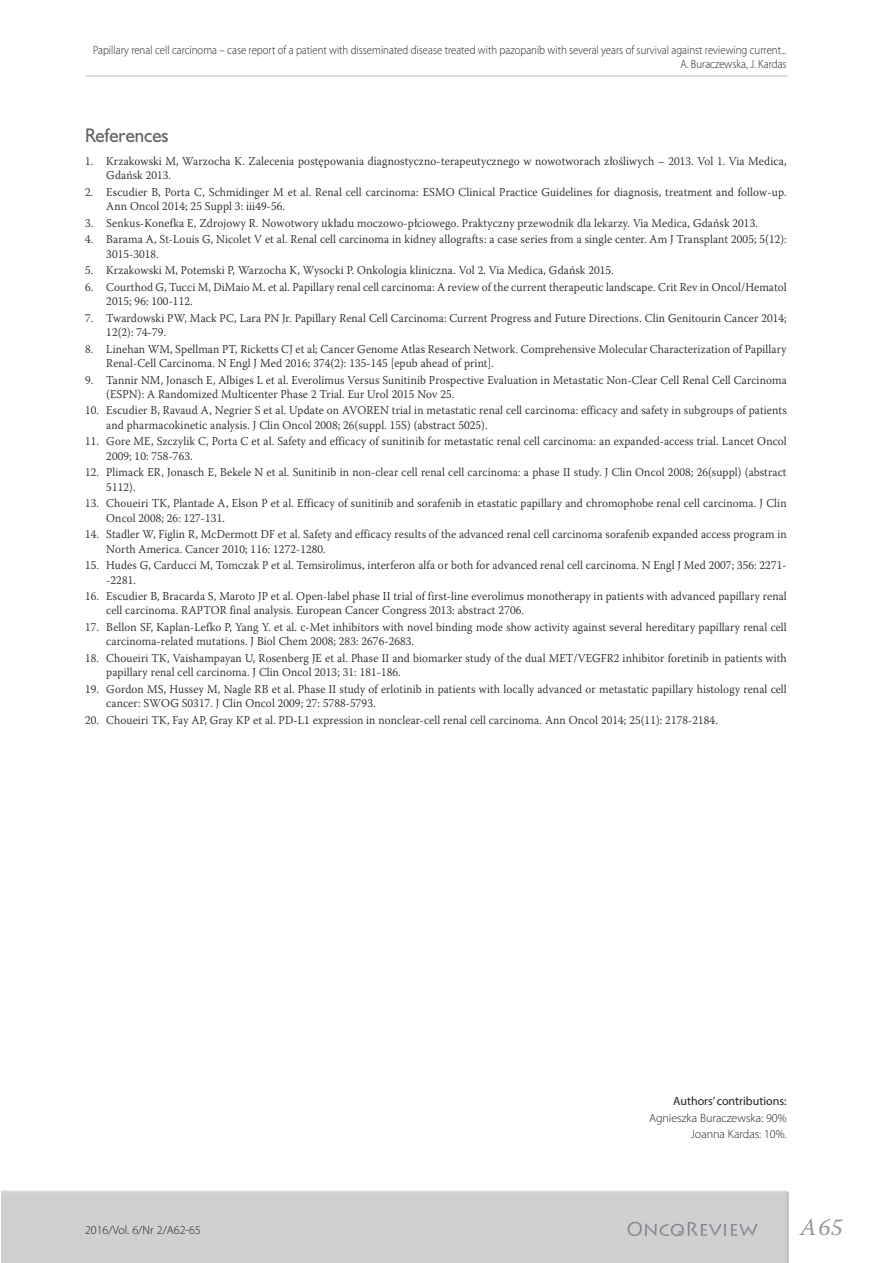
<style>
.page{position:relative;width:893px;height:1263px;background:#fff}
.page>*{position:absolute;margin:0;border:0;box-sizing:border-box;transform-origin:0 0}
.t1{font:italic 24px "Warnock Pro";color:#939598}
.t2{font:18px "Humanst 521 PL";color:#636366;scale:.95 1}
.t3{font:300 12px/14.4px "Warnock Pro";letter-spacing:.01em;color:#231f20;scale:.95 1}
.t4{font:300 12px/13.5px "Myriad Pro";color:#231f20;text-align:right;scale:.9 1}
.t5{font:300 12px/16.4px "Myriad Pro";color:#231f20;text-align:right}
.t6{font:12px "Myriad Pro";color:#231f20}
</style>
<div class="page">
<div style="left:1px;top:1190px;width:788px;height:73px;background:#cfd0d2"></div>
<hr style="left:86px;top:75px;width:702px;height:2px;background:#d1d2d4">
<p class="t4" style="left:93px;top:43px;width:772px">Papillary renal cell carcinoma – case report of a patient with disseminated disease treated with pazopanib with several years of survival against reviewing current...<br>A. Buraczewska, J. Kardas</p>
<h2 class="t2" style="left:85px;top:123px;width:90px">References</h2>
<p class="t3" style="left:106px;top:154px;width:718px;text-indent:-21px">1. Krzakowski M, Warzocha K. Zalecenia postępowania diagnostyczno-terapeutycznego w nowotworach złośliwych – 2013. Vol 1. Via Medica,<br>Gdańsk 2013.</p>
<p class="t3" style="left:106px;top:184px;width:718px;text-indent:-21px">2. Escudier B, Porta C, Schmidinger M et al. Renal cell carcinoma: ESMO Clinical Practice Guidelines for diagnosis, treatment and follow-up.<br>Ann Oncol 2014; 25 Suppl 3: iii49-56.</p>
<p class="t3" style="left:85px;top:215px;width:710px">3. Senkus-Konefka E, Zdrojowy R. Nowotwory układu moczowo-płciowego. Praktyczny przewodnik dla lekarzy. Via Medica, Gdańsk 2013.</p>
<p class="t3" style="left:106px;top:232px;width:718px;text-indent:-21px">4. Barama A, St-Louis G, Nicolet V et al. Renal cell carcinoma in kidney allografts: a case series from a single center. Am J Transplant 2005; 5(12):<br>3015-3018.</p>
<p class="t3" style="left:85px;top:263px;width:558px">5. Krzakowski M, Potemski P, Warzocha K, Wysocki P. Onkologia kliniczna. Vol 2. Via Medica, Gdańsk 2015.</p>
<p class="t3" style="left:106px;top:279px;width:718px;text-indent:-21px">6. Courthod G, Tucci M, DiMaio M. et al. Papillary renal cell carcinoma: A review of the current therapeutic landscape. Crit Rev in Oncol/Hematol<br>2015; 96: 100-112.</p>
<p class="t3" style="left:106px;top:310px;width:718px;text-indent:-21px">7. Twardowski PW, Mack PC, Lara PN Jr. Papillary Renal Cell Carcinoma: Current Progress and Future Directions. Clin Genitourin Cancer 2014;<br>12(2): 74-79.</p>
<p class="t3" style="left:106px;top:341px;width:718px;text-indent:-21px">8. Linehan WM, Spellman PT, Ricketts CJ et al; Cancer Genome Atlas Research Network. Comprehensive Molecular Characterization of Papillary<br>Renal-Cell Carcinoma. N Engl J Med 2016; 374(2): 135-145 [epub ahead of print].</p>
<p class="t3" style="left:106px;top:372px;width:718px;text-indent:-21px">9. Tannir NM, Jonasch E, Albiges L et al. Everolimus Versus Sunitinib Prospective Evaluation in Metastatic Non-Clear Cell Renal Cell Carcinoma (ESPN): A Randomized Multicenter Phase 2 Trial. Eur Urol 2015 Nov 25.</p>
<p class="t3" style="left:106px;top:403px;width:718px;text-indent:-21px">10. Escudier B, Ravaud A, Negrier S et al. Update on AVOREN trial in metastatic renal cell carcinoma: efficacy and safety in subgroups of patients and pharmacokinetic analysis. J Clin Oncol 2008; 26(suppl. 15S) (abstract 5025).</p>
<p class="t3" style="left:106px;top:434px;width:718px;text-indent:-21px">11. Gore ME, Szczylik C, Porta C et al. Safety and efficacy of sunitinib for metastatic renal cell carcinoma: an expanded-access trial. Lancet Oncol<br>2009; 10: 758-763.</p>
<p class="t3" style="left:106px;top:465px;width:718px;text-indent:-21px">12. Plimack ER, Jonasch E, Bekele N et al. Sunitinib in non-clear cell renal cell carcinoma: a phase II study. J Clin Oncol 2008; 26(suppl) (abstract<br>5112).</p>
<p class="t3" style="left:106px;top:496px;width:718px;text-indent:-21px">13. Choueiri TK, Plantade A, Elson P et al. Efficacy of sunitinib and sorafenib in etastatic papillary and chromophobe renal cell carcinoma. J Clin<br>Oncol 2008; 26: 127-131.</p>
<p class="t3" style="left:106px;top:527px;width:718px;text-indent:-21px">14. Stadler W, Figlin R, McDermott DF et al. Safety and efficacy results of the advanced renal cell carcinoma sorafenib expanded access program in<br>North America. Cancer 2010; 116: 1272-1280.</p>
<p class="t3" style="left:106px;top:558px;width:718px;text-indent:-21px">15. Hudes G, Carducci M, Tomczak P et al. Temsirolimus, interferon alfa or both for advanced renal cell carcinoma. N Engl J Med 2007; 356: 2271- -2281.</p>
<p class="t3" style="left:106px;top:589px;width:718px;text-indent:-21px">16. Escudier B, Bracarda S, Maroto JP et al. Open-label phase II trial of first-line everolimus monotherapy in patients with advanced papillary renal cell carcinoma. RAPTOR final analysis. European Cancer Congress 2013: abstract 2706.</p>
<p class="t3" style="left:106px;top:620px;width:718px;text-indent:-21px">17. Bellon SF, Kaplan-Lefko P, Yang Y. et al. c-Met inhibitors with novel binding mode show activity against several hereditary papillary renal cell carcinoma-related mutations. J Biol Chem 2008; 283: 2676-2683.</p>
<p class="t3" style="left:106px;top:651px;width:718px;text-indent:-21px">18. Choueiri TK, Vaishampayan U, Rosenberg JE et al. Phase II and biomarker study of the dual MET/VEGFR2 inhibitor foretinib in patients with papillary renal cell carcinoma. J Clin Oncol 2013; 31: 181-186.</p>
<p class="t3" style="left:106px;top:681px;width:718px;text-indent:-21px">19. Gordon MS, Hussey M, Nagle RB et al. Phase II study of erlotinib in patients with locally advanced or metastatic papillary histology renal cell cancer: SWOG S0317. J Clin Oncol 2009; 27: 5788-5793.</p>
<p class="t3" style="left:85px;top:712px;width:668px">20. Choueiri TK, Fay AP, Gray KP et al. PD-L1 expression in nonclear-cell renal cell carcinoma. Ann Oncol 2014; 25(11): 2178-2184.</p>
<p class="t5" style="left:85px;top:1222px;width:117px">2016/Vol. 6/Nr 2/A62-65</p>
<p class="t6" style="left:673px;top:1094px;width:115px">Authors’ contributions:</p>
<p class="t5" style="left:649px;top:1109px;width:139px">Agnieszka Buraczewska: 90%<br>Joanna Kardas: 10%.</p>
<h1 class="t1" style="left:800px;top:1212px;width:44px">A65</h1>
</div>
